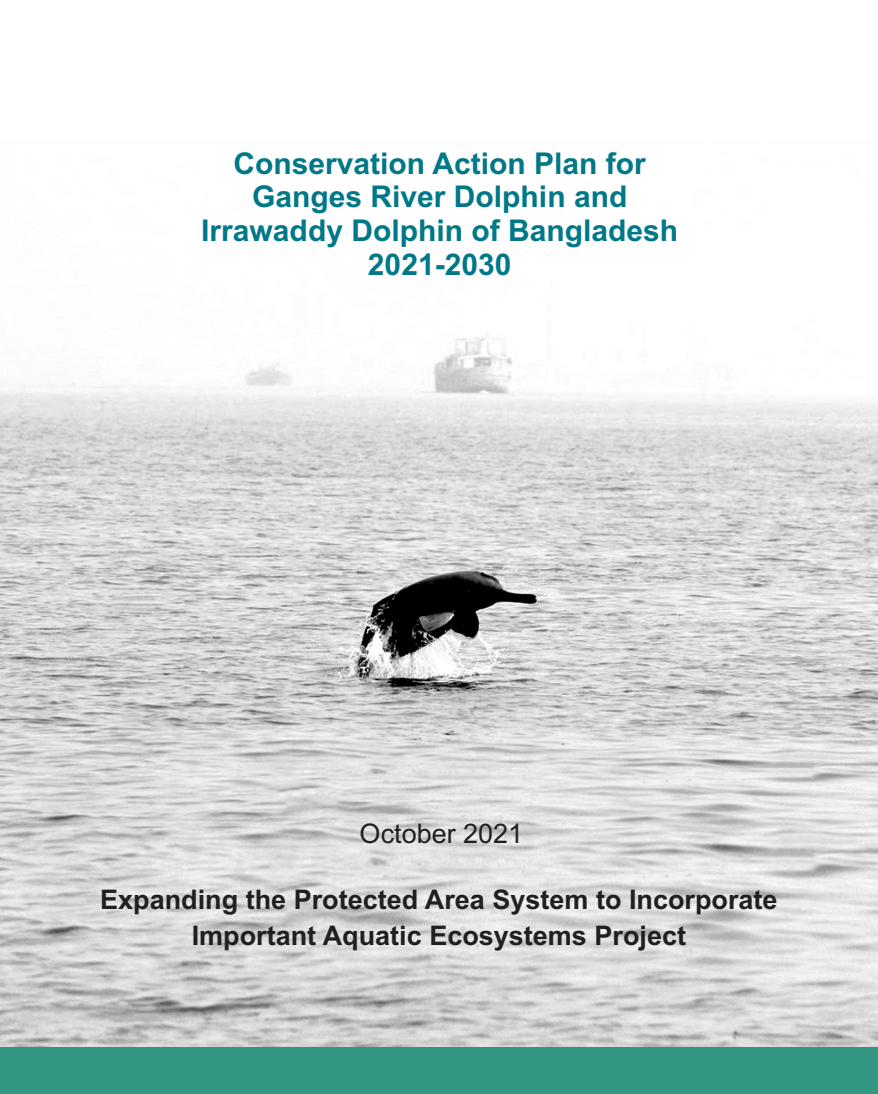
<style>
.page{position:relative;width:878px;height:1094px;background:#fff}
.page>*{position:absolute;margin:0;border:0;box-sizing:border-box;transform-origin:0 0}
.t1{font:700 30px/33.5px "Arial";color:#007888;text-align:center}
.t2{font:700 27px/36.2px "Arial";color:#231f20;text-align:center}
.t3{font:27px "Arial";color:#231f20}
</style>
<div class="page">
<img style="left:0;top:334px;width:878px;height:756px">
<div style="left:0;top:1047px;width:877px;height:47px;background:#329682"></div>
<p class="t1" style="left:201px;top:149px;width:478px">Conservation Action Plan for<br>Ganges River Dolphin and<br>Irrawaddy Dolphin of Bangladesh<br>2021-2030</p>
<p class="t3" style="left:359px;top:823px;width:165px">October 2021</p>
<p class="t2" style="left:100px;top:883px;width:679px">Expanding the Protected Area System to Incorporate<br>Important Aquatic Ecosystems Project</p>
</div>
